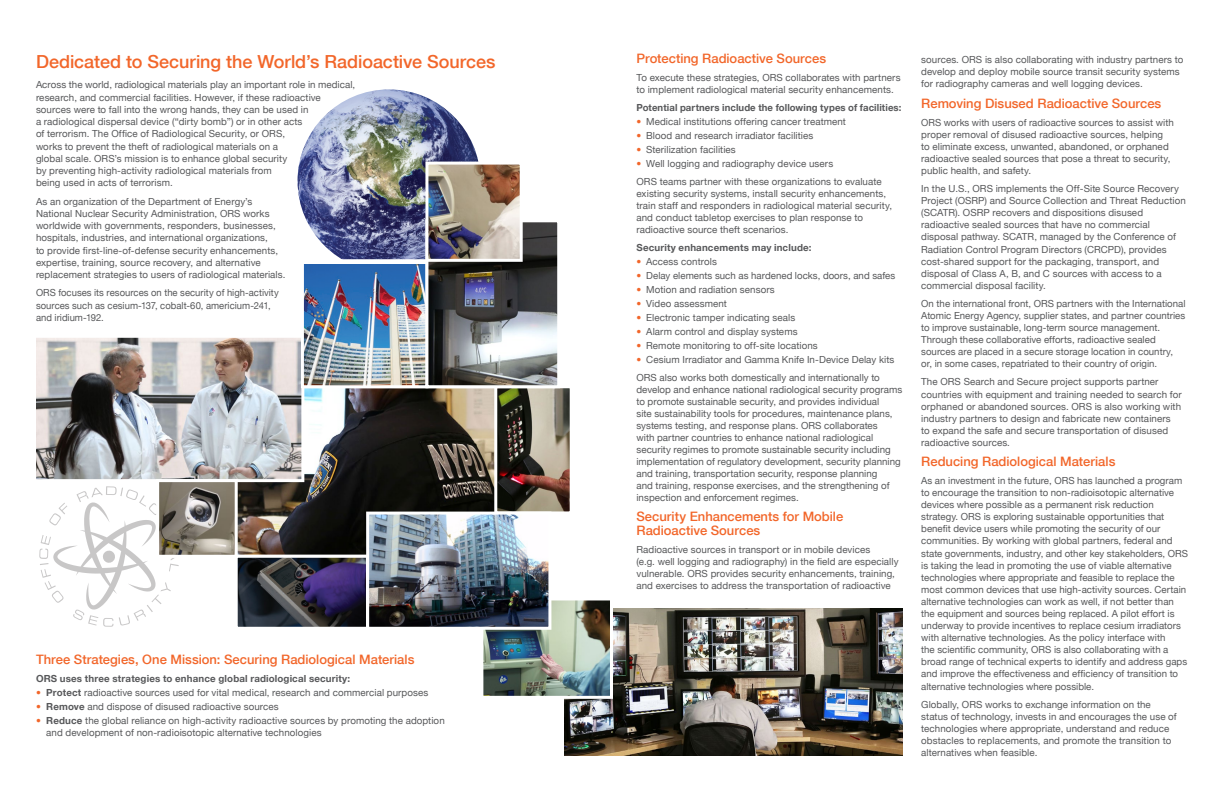
<style>
.page{position:relative;width:1224px;height:792px;background:#fff}
.page>*{position:absolute;margin:0;border:0;box-sizing:border-box;transform-origin:0 0}
.Orange_Subhead{font:500 18px "Helvetica Neue";color:#f2662a}
.Orange_Subhead-2{font:500 13px/14px "Helvetica Neue";color:#f2662a}
.Body_Copy{font:9.8px/12.1px "Helvetica Neue";letter-spacing:.005em;color:#57585a}
.Bullet_copy{font:9.8px/12px "Helvetica Neue";letter-spacing:.01em;color:#57585a}
.Body_Copy-2{font:700 9.8px "Helvetica Neue";letter-spacing:.015em;color:#57585a}
.s1{color:#f2662a}
.s2{font-weight:700}
</style>
<div class="page">
<svg style="left:39px;top:486px;width:140px;height:141px"></svg>
<img style="left:298px;top:89px;width:182px;height:183px;border-radius:91px">
<img style="left:238px;top:389px;width:256px;height:165px">
<img style="left:37px;top:339px;width:263px;height:139px">
<div style="left:33px;top:335px;width:271px;height:147px;border:3px solid #fff"></div>
<img style="left:564px;top:609px;width:339px;height:147px">
<img style="left:498px;top:389px;width:71px;height:121px">
<div style="left:494px;top:385px;width:79px;height:129px;border:3px solid #fff"></div>
<img style="left:305px;top:265px;width:119px;height:119px">
<div style="left:301px;top:259px;width:127px;height:129px;border:3px solid #fff"></div>
<img style="left:484px;top:601px;width:125px;height:94px">
<div style="left:480px;top:597px;width:133px;height:102px;border:3px solid #fff"></div>
<img style="left:429px;top:223px;width:127px;height:161px">
<div style="left:425px;top:219px;width:135px;height:169px;border:3px solid #fff"></div>
<img style="left:239px;top:559px;width:126px;height:67px">
<div style="left:235px;top:555px;width:134px;height:75px;border:3px solid #fff"></div>
<img style="left:429px;top:166px;width:90px;height:92px">
<div style="left:425px;top:162px;width:98px;height:100px;border:3px solid #fff"></div>
<img style="left:160px;top:483px;width:74px;height:71px">
<div style="left:156px;top:479px;width:82px;height:79px;border:3px solid #fff"></div>
<img style="left:370px;top:516px;width:177px;height:110px">
<div style="left:366px;top:512px;width:185px;height:118px;border:3px solid #fff"></div>
<p class="Orange_Subhead" style="left:36px;top:51px;width:461px">Dedicated to Securing the World’s Radioactive Sources</p>
<p class="Body_Copy" style="left:36px;top:79px;width:321px">Across the world, radiological materials play an important role in medical, research, and commercial facilities. However, if these radioactive sources were to fall into the wrong hands, they can be used in<br>a radiological dispersal device (“dirty bomb”) or in other acts<br>of terrorism. The Office of Radiological Security, or ORS,<br>works to prevent the theft of radiological materials on a<br>global scale. ORS’s mission is to enhance global security<br>by preventing high-activity radiological materials from<br>being used in acts of terrorism.</p>
<p class="Body_Copy" style="left:36px;top:195px;width:251px">As an organization of the Department of Energy’s National Nuclear Security Administration, ORS works worldwide with governments, responders, businesses, hospitals, industries, and international organizations,<br>to provide first-line-of-defense security enhancements, expertise, training, source recovery, and alternative replacement strategies to users of radiological materials.</p>
<p class="Body_Copy" style="left:36px;top:287px;width:244px">ORS focuses its resources on the security of high-activity sources such as cesium-137, cobalt-60, americium-241, and iridium-192.</p>
<p class="Orange_Subhead-2" style="left:36px;top:652px;width:380px">Three Strategies, One Mission: Securing Radiological Materials</p>
<p class="Body_Copy-2" style="left:36px;top:672px;width:316px">ORS uses three strategies to enhance global radiological security:</p>
<p class="Bullet_copy" style="left:36px;top:686px;width:394px"><span class="s1">•</span> <span class="s2">Protect</span> radioactive sources used for vital medical, research and commercial purposes</p>
<p class="Bullet_copy" style="left:36px;top:700px;width:244px"><span class="s1">•</span> <span class="s2">Remove</span> and dispose of disused radioactive sources</p>
<p class="Bullet_copy" style="left:46px;top:714px;width:400px;text-indent:-10px"><span class="s1">•</span> <span class="s2">Reduce</span> the global reliance on high-activity radioactive sources by promoting the adoption and development of non-radioisotopic alternative technologies</p>
<p class="Orange_Subhead-2" style="left:636px;top:52px;width:191px">Protecting Radioactive Sources</p>
<p class="Body_Copy" style="left:636px;top:72px;width:266px">To execute these strategies, ORS collaborates with partners to implement radiological material security enhancements.</p>
<p class="Body_Copy-2" style="left:636px;top:102px;width:266px">Potential partners include the following types of facilities:</p>
<p class="Bullet_copy" style="left:636px;top:116px;width:211px"><span class="s1">•</span> Medical institutions offering cancer treatment</p>
<p class="Bullet_copy" style="left:636px;top:130px;width:178px"><span class="s1">•</span> Blood and research irradiator facilities</p>
<p class="Bullet_copy" style="left:636px;top:144px;width:101px"><span class="s1">•</span> Sterilization facilities</p>
<p class="Bullet_copy" style="left:636px;top:158px;width:198px"><span class="s1">•</span> Well logging and radiography device users</p>
<p class="Body_Copy" style="left:636px;top:176px;width:257px">ORS teams partner with these organizations to evaluate existing security systems, install security enhancements, train staff and responders in radiological material security, and conduct tabletop exercises to plan response to radioactive source theft scenarios.</p>
<p class="Body_Copy-2" style="left:636px;top:242px;width:177px">Security enhancements may include:</p>
<p class="Bullet_copy" style="left:636px;top:256px;width:82px"><span class="s1">•</span> Access controls</p>
<p class="Bullet_copy" style="left:636px;top:270px;width:260px"><span class="s1">•</span> Delay elements such as hardened locks, doors, and safes</p>
<p class="Bullet_copy" style="left:636px;top:284px;width:140px"><span class="s1">•</span> Motion and radiation sensors</p>
<p class="Bullet_copy" style="left:636px;top:298px;width:92px"><span class="s1">•</span> Video assessment</p>
<p class="Bullet_copy" style="left:636px;top:312px;width:160px"><span class="s1">•</span> Electronic tamper indicating seals</p>
<p class="Bullet_copy" style="left:636px;top:326px;width:163px"><span class="s1">•</span> Alarm control and display systems</p>
<p class="Bullet_copy" style="left:636px;top:340px;width:183px"><span class="s1">•</span> Remote monitoring to off-site locations</p>
<p class="Bullet_copy" style="left:636px;top:354px;width:260px"><span class="s1">•</span> Cesium Irradiator and Gamma Knife In-Device Delay kits</p>
<p class="Body_Copy" style="left:636px;top:372px;width:267px">ORS also works both domestically and internationally to develop and enhance national radiological security programs to promote sustainable security, and provides individual<br>site sustainability tools for procedures, maintenance plans, systems testing, and response plans. ORS collaborates<br>with partner countries to enhance national radiological security regimes to promote sustainable security including implementation of regulatory development, security planning and training, transportation security, response planning<br>and training, response exercises, and the strengthening of inspection and enforcement regimes.</p>
<p class="Orange_Subhead-2" style="left:636px;top:510px;width:208px">Security Enhancements for Mobile<br>Radioactive Sources</p>
<p class="Body_Copy" style="left:636px;top:544px;width:264px">Radioactive sources in transport or in mobile devices<br>(e.g. well logging and radiography) in the field are especially vulnerable. ORS provides security enhancements, training, and exercises to address the transportation of radioactive</p>
<p class="Body_Copy" style="left:921px;top:54px;width:264px">sources. ORS is also collaborating with industry partners to develop and deploy mobile source transit security systems for radiography cameras and well logging devices.</p>
<p class="Orange_Subhead-2" style="left:921px;top:96px;width:242px">Removing Disused Radioactive Sources</p>
<p class="Body_Copy" style="left:921px;top:116px;width:254px">ORS works with users of radioactive sources to assist with proper removal of disused radioactive sources, helping to eliminate excess, unwanted, abandoned, or orphaned radioactive sealed sources that pose a threat to security, public health, and safety.</p>
<p class="Body_Copy" style="left:921px;top:182px;width:266px">In the U.S., ORS implements the Off-Site Source Recovery Project (OSRP) and Source Collection and Threat Reduction (SCATR). OSRP recovers and dispositions disused radioactive sealed sources that have no commercial disposal pathway. SCATR, managed by the Conference of Radiation Control Program Directors (CRCPD), provides cost-shared support for the packaging, transport, and disposal of Class A, B, and C sources with access to a commercial disposal facility.</p>
<p class="Body_Copy" style="left:921px;top:297px;width:266px">On the international front, ORS partners with the International Atomic Energy Agency, supplier states, and partner countries to improve sustainable, long-term source management.<br>Through these collaborative efforts, radioactive sealed sources are placed in a secure storage location in country, or, in some cases, repatriated to their country of origin.</p>
<p class="Body_Copy" style="left:921px;top:376px;width:262px">The ORS Search and Secure project supports partner countries with equipment and training needed to search for orphaned or abandoned sources. ORS is also working with industry partners to design and fabricate new containers<br>to expand the safe and secure transportation of disused radioactive sources.</p>
<p class="Orange_Subhead-2" style="left:921px;top:454px;width:196px">Reducing Radiological Materials</p>
<p class="Body_Copy" style="left:921px;top:474px;width:268px">As an investment in the future, ORS has launched a program to encourage the transition to non-radioisotopic alternative devices where possible as a permanent risk reduction strategy. ORS is exploring sustainable opportunities that benefit device users while promoting the security of our communities. By working with global partners, federal and state governments, industry, and other key stakeholders, ORS is taking the lead in promoting the use of viable alternative technologies where appropriate and feasible to replace the most common devices that use high-activity sources. Certain alternative technologies can work as well, if not better than the equipment and sources being replaced. A pilot effort is underway to provide incentives to replace cesium irradiators with alternative technologies. As the policy interface with<br>the scientific community, ORS is also collaborating with a broad range of technical experts to identify and address gaps and improve the effectiveness and efficiency of transition to alternative technologies where possible.</p>
<p class="Body_Copy" style="left:921px;top:698px;width:257px">Globally, ORS works to exchange information on the status of technology, invests in and encourages the use of technologies where appropriate, understand and reduce obstacles to replacements, and promote the transition to alternatives when feasible.</p>
</div>
